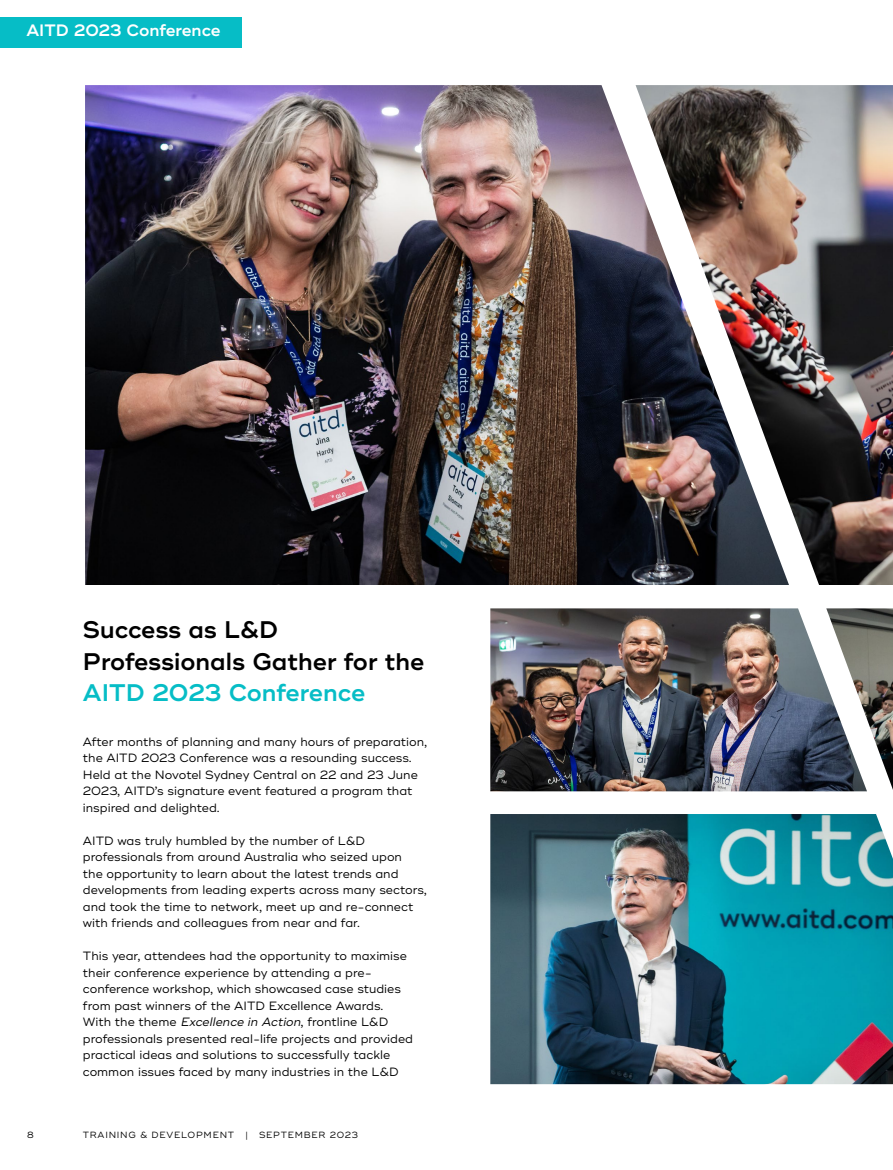
<style>
.page{position:relative;width:893px;height:1170px;background:#fff}
.page>*{position:absolute;margin:0;border:0;box-sizing:border-box;transform-origin:0 0}
.t1{font:600 24px/31.5px "Ridley Grotesk";color:#000}
.t2{font:600 24px "Ridley Grotesk";color:#06bdc6}
.t3{font:600 16.5px "Ridley Grotesk";color:#fff}
.t4{font:12px/16.5px "Ridley Grotesk";color:#000}
.t5{font:9px "Ridley Grotesk";letter-spacing:.08em;color:#000}
.s1{font-style:italic}
</style>
<div class="page">
<img style="left:85px;top:85px;width:551px;height:500px">
<img style="left:490px;top:608px;width:377px;height:183px">
<img style="left:490px;top:814px;width:403px;height:270px">
<img style="left:636px;top:85px;width:257px;height:500px">
<img style="left:826px;top:608px;width:67px;height:181px">
<div style="left:0;top:17px;width:241px;height:31px;background:#06bdc6"></div>
<h2 class="t3" style="left:26px;top:21px;width:196px">AITD 2023 Conference</h2>
<h1 class="t1" style="left:83px;top:614px;width:343px">Success as L&amp;D<br>Professionals Gather for the</h1>
<h1 class="t2" style="left:83px;top:678px;width:284px">AITD 2023 Conference</h1>
<p class="t4" style="left:83px;top:733px;width:346px">After months of planning and many hours of preparation, the AITD 2023 Conference was a resounding success.<br>Held at the Novotel Sydney Central on 22 and 23 June 2023, AITD’s signature event featured a program that inspired and delighted.</p>
<p class="t4" style="left:83px;top:832px;width:346px">AITD was truly humbled by the number of L&amp;D professionals from around Australia who seized upon<br>the opportunity to learn about the latest trends and developments from leading experts across many sectors, and took the time to network, meet up and re-connect with friends and colleagues from near and far.</p>
<p class="t4" style="left:83px;top:948px;width:332px">This year, attendees had the opportunity to maximise their conference experience by attending a pre&shy;conference workshop, which showcased case studies from past winners of the AITD Excellence Awards.<br>With the theme <span class="s1">Excellence in Action</span>, frontline L&amp;D professionals presented real-life projects and provided practical ideas and solutions to successfully tackle common issues faced by many industries in the L&amp;D</p>
<p class="t5" style="left:27px;top:1129px;width:8px">8</p>
<p class="t5" style="left:83px;top:1129px;width:277px">TRAINING &amp; DEVELOPMENT | SEPTEMBER 2023</p>
</div>
